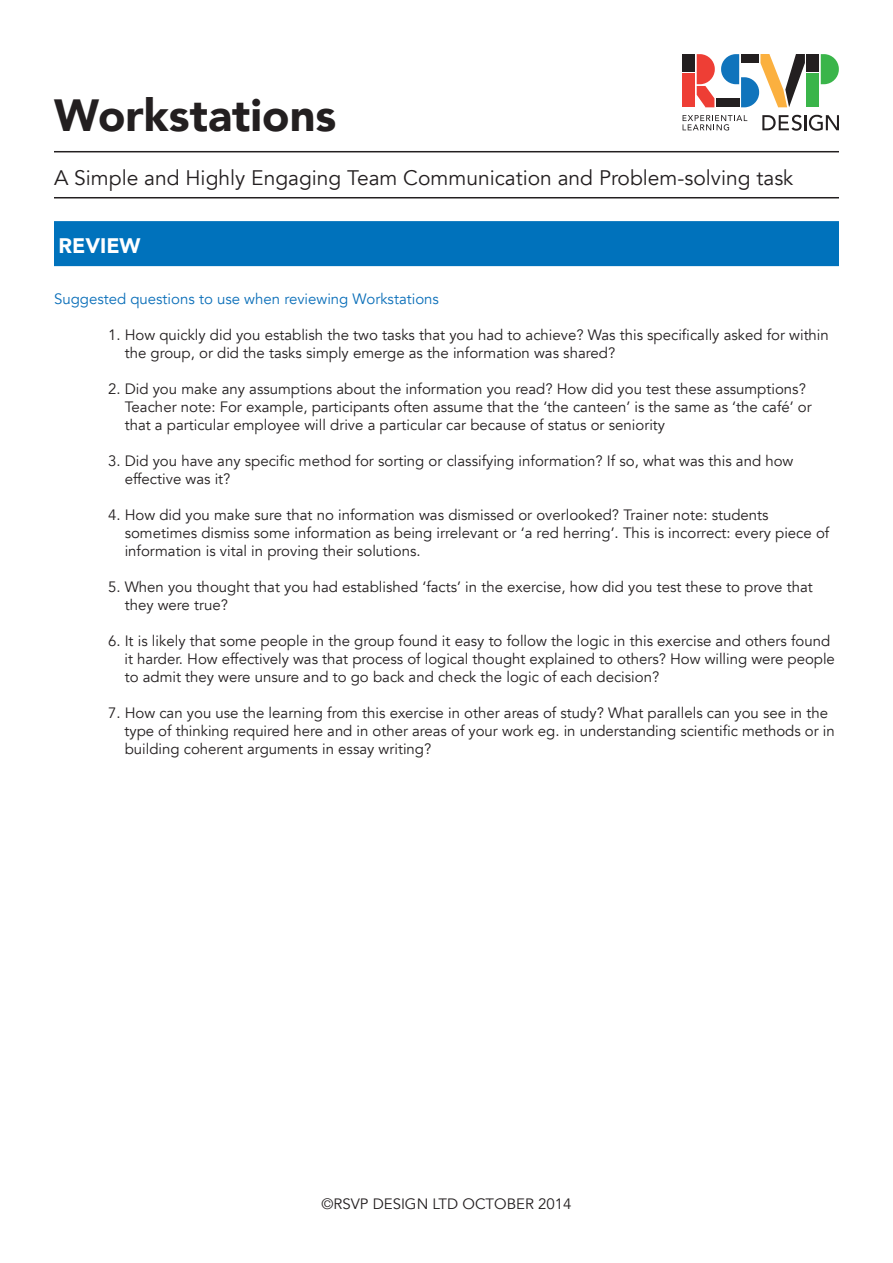
<style>
.page{position:relative;width:893px;height:1263px;background:#fff}
.page>*{position:absolute;margin:0;border:0;box-sizing:border-box;transform-origin:0 0}
.t1{font:900 45px "Avenir";color:#231f20}
.t2{font:21px "Avenir";color:#231f20}
.t3{font:900 21px "Avenir";color:#fff}
.t4{font:15px/18px "Avenir";color:#231f20}
.t5{font:15px "Avenir";color:#0b6fb9}
</style>
<div class="page">
<svg style="left:762px;top:115px;width:77px;height:16px"></svg>
<div style="left:682px;top:54px;width:13px;height:18px;background:#231f20"></div>
<div style="left:716px;top:98px;width:23px;height:9px;background:#231f20"></div>
<div style="left:682px;top:74px;width:13px;height:33px;background:#ee3e35"></div>
<div style="left:806px;top:54px;width:13px;height:18px;background:#231f20"></div>
<div style="left:806px;top:73px;width:13px;height:34px;background:#3ab54a"></div>
<svg style="left:821px;top:54px;width:18px;height:30px"></svg>
<svg style="left:697px;top:54px;width:18px;height:53px"></svg>
<svg style="left:721px;top:54px;width:84px;height:53px"></svg>
<svg style="left:683px;top:115px;width:64px;height:15px"></svg>
<hr style="left:54px;top:151px;width:785px;height:1px;background:#231f20">
<hr style="left:54px;top:197px;width:785px;height:1px;background:#231f20">
<div style="left:54px;top:221px;width:785px;height:45px;background:#0072bc;border:2px solid #0072bc"></div>
<p class="t1" style="left:54px;top:76px;width:284px">Workstations</p>
<p class="t2" style="left:54px;top:165px;width:741px">A Simple and Highly Engaging Team Communication and Problem-solving task</p>
<p class="t3" style="left:59px;top:228px;width:84px">REVIEW</p>
<p class="t5" style="left:54px;top:290px;width:386px">Suggested questions to use when reviewing Workstations</p>
<p class="t4" style="left:125px;top:326px;width:706px;text-indent:-17px">1. How quickly did you establish the two tasks that you had to achieve? Was this specifically asked for within the group, or did the tasks simply emerge as the information was shared?</p>
<p class="t4" style="left:125px;top:380px;width:689px;text-indent:-17px">2. Did you make any assumptions about the information you read? How did you test these assumptions?<br>Teacher note: For example, participants often assume that the ‘the canteen’ is the same as ‘the café’ or that a particular employee will drive a particular car because of status or seniority</p>
<p class="t4" style="left:108px;top:452px;width:687px">3. Did you have any specific method for sorting or classifying information? If so, what was this and how</p>
<p class="t4" style="left:125px;top:470px;width:107px">effective was it?</p>
<p class="t4" style="left:108px;top:506px;width:662px">4. How did you make sure that no information was dismissed or overlooked? Trainer note: students</p>
<p class="t4" style="left:125px;top:524px;width:706px">sometimes dismiss some information as being irrelevant or ‘a red herring’. This is incorrect: every piece of information is vital in proving their solutions.</p>
<p class="t4" style="left:125px;top:578px;width:690px;text-indent:-17px">5. When you thought that you had established ‘facts’ in the exercise, how did you test these to prove that they were true?</p>
<p class="t4" style="left:125px;top:632px;width:712px;text-indent:-17px">6. It is likely that some people in the group found it easy to follow the logic in this exercise and others found it harder. How effectively was that process of logical thought explained to others? How willing were people to admit they were unsure and to go back and check the logic of each decision?</p>
<p class="t4" style="left:125px;top:704px;width:712px;text-indent:-17px">7. How can you use the learning from this exercise in other areas of study? What parallels can you see in the type of thinking required here and in other areas of your work eg. in understanding scientific methods or in building coherent arguments in essay writing?</p>
<p class="t4" style="left:321px;top:1195px;width:251px">©RSVP DESIGN LTD OCTOBER 2014</p>
</div>
